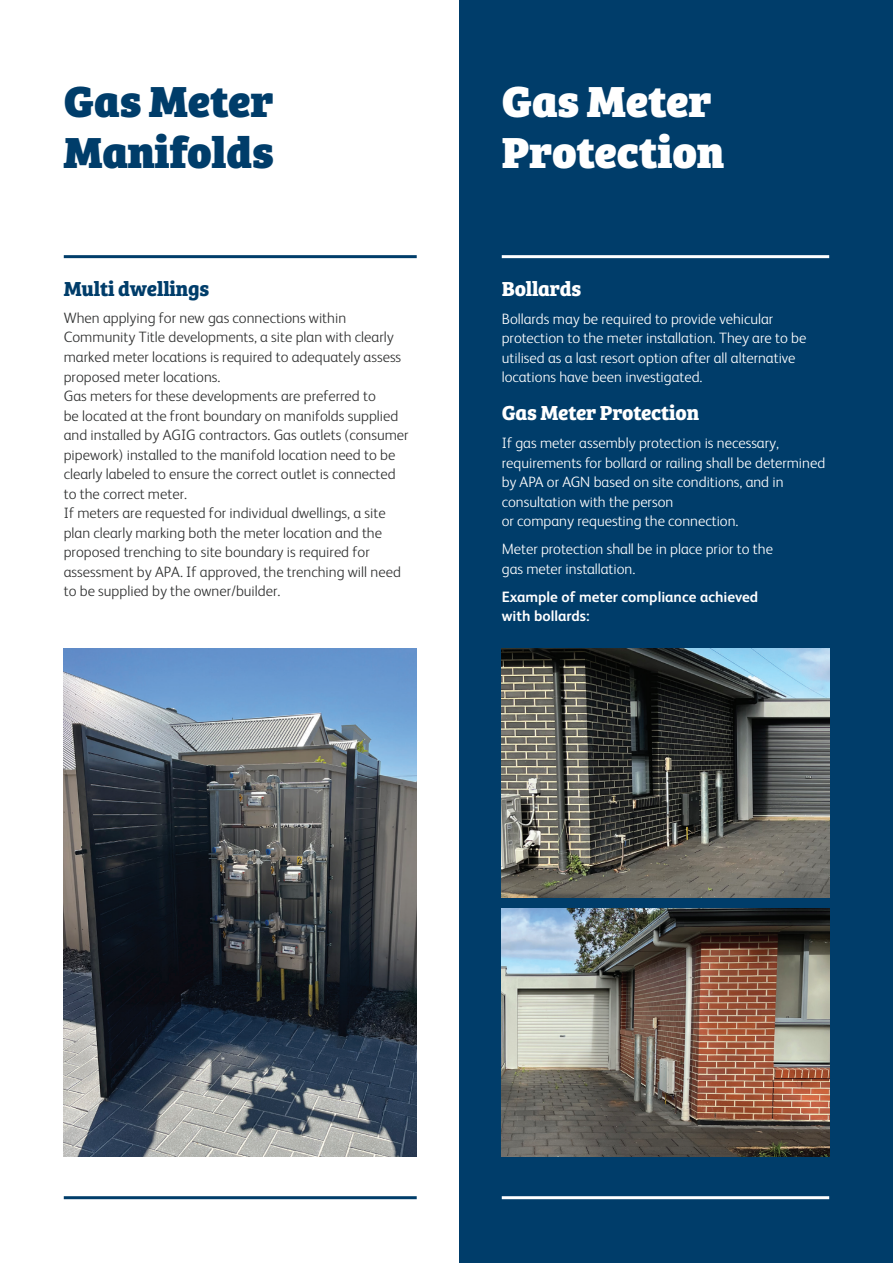
<style>
.page{position:relative;width:893px;height:1263px;background:#fff}
.page>*{position:absolute;margin:0;border:0;box-sizing:border-box;transform-origin:0 0}
.t1{font:45px/51px "Bree Serif Eb";color:#fff}
.t2{font:45px/51px "Bree Serif Eb";color:#003d6a}
.t3{font:700 21px "Bree Serif";letter-spacing:-.01em;color:#fff}
.t4{font:700 21px "Bree Serif";letter-spacing:-.01em;color:#003d6a}
.t5{font:300 15px/19.5px "FS Albert";color:#313232}
.t6{font:300 15px/19.5px "FS Albert";color:#fff}
.t7{font:700 15px/19.5px "FS Albert";color:#fff}
</style>
<div class="page">
<div style="left:459px;top:0;width:434px;height:1263px;background:#003d6a"></div>
<hr style="left:502px;top:1196px;width:327px;height:3px;background:#fff">
<hr style="left:502px;top:255px;width:327px;height:3px;background:#fff">
<hr style="left:64px;top:1196px;width:353px;height:3px;background:#003d6a">
<img style="left:64px;top:648px;width:353px;height:509px">
<img style="left:502px;top:648px;width:327px;height:249px">
<img style="left:502px;top:908px;width:327px;height:249px">
<hr style="left:64px;top:255px;width:353px;height:3px;background:#003d6a">
<h1 class="t2" style="left:64px;top:73px;width:212px">Gas Meter<br>Manifolds</h1>
<h1 class="t1" style="left:502px;top:73px;width:224px">Gas Meter<br>Protection</h1>
<h2 class="t4" style="left:64px;top:272px;width:147px">Multi dwellings</h2>
<p class="t5" style="left:64px;top:307px;width:346px">When applying for new gas connections within Community Title developments, a site plan with clearly marked meter locations is required to adequately assess proposed meter locations.<br>Gas meters for these developments are preferred to<br>be located at the front boundary on manifolds supplied and installed by AGIG contractors. Gas outlets (consumer pipework) installed to the manifold location need to be clearly labeled to ensure the correct outlet is connected to the correct meter.<br>If meters are requested for individual dwellings, a site plan clearly marking both the meter location and the proposed trenching to site boundary is required for assessment by APA. If approved, the trenching will need to be supplied by the owner/builder.</p>
<h2 class="t3" style="left:502px;top:272px;width:81px">Bollards</h2>
<p class="t6" style="left:502px;top:308px;width:306px">Bollards may be required to provide vehicular protection to the meter installation. They are to be utilised as a last resort option after all alternative locations have been investigated.</p>
<h2 class="t3" style="left:502px;top:397px;width:199px">Gas Meter Protection</h2>
<p class="t6" style="left:502px;top:433px;width:325px">If gas meter assembly protection is necessary, requirements for bollard or railing shall be determined by APA or AGN based on site conditions, and in consultation with the person<br>or company requesting the connection.</p>
<p class="t6" style="left:502px;top:539px;width:273px">Meter protection shall be in place prior to the gas meter installation.</p>
<p class="t7" style="left:502px;top:587px;width:258px">Example of meter compliance achieved with bollards:</p>
</div>
